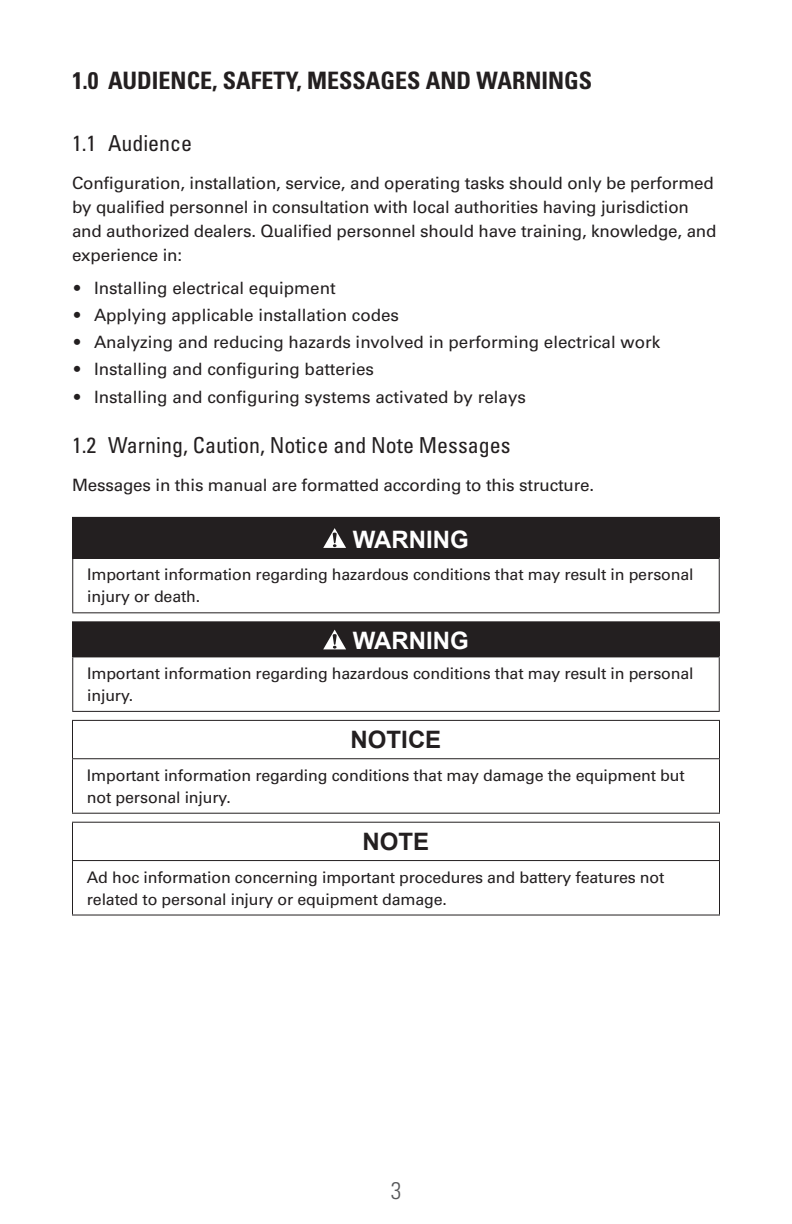
<style>
.page{position:relative;width:792px;height:1224px;background:#fff}
.page>*{position:absolute;margin:0;border:0;box-sizing:border-box;transform-origin:0 0}
.t1{font:700 condensed 24px "Univers LT Std";color:#231f20}
.Warning_Header{font:700 24px "Arial";color:#fff}
.Warning_Header-2{font:700 24px "Arial";color:#231f20}
.t2{font:300 condensed 24px "Univers LT Std";color:#57585a}
.t3{font:condensed 22px "Univers LT Std";color:#231f20}
.Paragraph{font:17px/24px "Univers LT Std";letter-spacing:-.01em;color:#231f20}
.Table_Text{font:16px/22px "Univers LT Std";letter-spacing:-.01em;color:#231f20}
</style>
<div class="page">
<div style="left:73px;top:518px;width:646px;height:40px;background:#231f20"></div>
<hr style="left:72px;top:517px;width:648px;height:1px;background:#231f20">
<hr style="left:72px;top:518px;width:2px;height:40px;background:#231f20">
<hr style="left:718px;top:518px;width:2px;height:40px;background:#231f20">
<hr style="left:72px;top:558px;width:648px;height:1px;background:#231f20">
<hr style="left:72px;top:559px;width:1px;height:53px;background:#231f20">
<hr style="left:719px;top:559px;width:1px;height:53px;background:#231f20">
<hr style="left:72px;top:612px;width:648px;height:1px;background:#231f20">
<svg style="left:323px;top:528px;width:23px;height:20px"></svg>
<div style="left:73px;top:622px;width:646px;height:35px;background:#231f20"></div>
<hr style="left:72px;top:621px;width:648px;height:2px;background:#231f20">
<hr style="left:72px;top:623px;width:2px;height:33px;background:#231f20">
<hr style="left:718px;top:623px;width:2px;height:33px;background:#231f20">
<hr style="left:72px;top:656px;width:648px;height:1px;background:#231f20">
<hr style="left:72px;top:657px;width:1px;height:54px;background:#231f20">
<hr style="left:719px;top:657px;width:1px;height:54px;background:#231f20">
<hr style="left:72px;top:711px;width:648px;height:1px;background:#231f20">
<svg style="left:323px;top:630px;width:23px;height:19px"></svg>
<hr style="left:72px;top:758px;width:648px;height:1px;background:#231f20">
<hr style="left:72px;top:720px;width:648px;height:1px;background:#231f20">
<hr style="left:72px;top:721px;width:1px;height:37px;background:#231f20">
<hr style="left:719px;top:721px;width:1px;height:37px;background:#231f20">
<hr style="left:72px;top:759px;width:1px;height:54px;background:#231f20">
<hr style="left:719px;top:759px;width:1px;height:54px;background:#231f20">
<hr style="left:72px;top:813px;width:648px;height:1px;background:#231f20">
<hr style="left:72px;top:860px;width:648px;height:1px;background:#231f20">
<hr style="left:72px;top:822px;width:648px;height:1px;background:#231f20">
<hr style="left:72px;top:823px;width:1px;height:37px;background:#231f20">
<hr style="left:719px;top:823px;width:1px;height:37px;background:#231f20">
<hr style="left:72px;top:861px;width:1px;height:54px;background:#231f20">
<hr style="left:719px;top:861px;width:1px;height:54px;background:#231f20">
<hr style="left:72px;top:915px;width:648px;height:1px;background:#231f20">
<p class="t1" style="left:72px;top:66px;width:522px">1.0 AUDIENCE, SAFETY, MESSAGES AND WARNINGS</p>
<p class="t3" style="left:72px;top:129px;width:122px">1.1 Audience</p>
<p class="Paragraph" style="left:72px;top:171px;width:646px">Configuration, installation, service, and operating tasks should only be performed by qualified personnel in consultation with local authorities having jurisdiction and authorized dealers. Qualified personnel should have training, knowledge, and experience in:</p>
<p class="Paragraph" style="left:74px;top:276px;width:263px">• Installing electrical equipment</p>
<p class="Paragraph" style="left:74px;top:303px;width:327px">• Applying applicable installation codes</p>
<p class="Paragraph" style="left:74px;top:330px;width:588px">• Analyzing and reducing hazards involved in performing electrical work</p>
<p class="Paragraph" style="left:74px;top:357px;width:302px">• Installing and configuring batteries</p>
<p class="Paragraph" style="left:74px;top:385px;width:454px">• Installing and configuring systems activated by relays</p>
<p class="t3" style="left:72px;top:431px;width:440px">1.2 Warning, Caution, Notice and Note Messages</p>
<p class="Paragraph" style="left:72px;top:473px;width:524px">Messages in this manual are formatted according to this structure.</p>
<p class="Warning_Header" style="left:353px;top:523px;width:117px">WARNING</p>
<p class="Table_Text" style="left:87px;top:564px;width:608px">Important information regarding hazardous conditions that may result in personal injury or death.</p>
<p class="Warning_Header" style="left:353px;top:624px;width:117px">WARNING</p>
<p class="Table_Text" style="left:87px;top:662px;width:608px">Important information regarding hazardous conditions that may result in personal injury.</p>
<p class="Warning_Header-2" style="left:351px;top:723px;width:92px">NOTICE</p>
<p class="Table_Text" style="left:87px;top:764px;width:599px">Important information regarding conditions that may damage the equipment but not personal injury.</p>
<p class="Warning_Header-2" style="left:363px;top:825px;width:68px">NOTE</p>
<p class="Table_Text" style="left:87px;top:866px;width:579px">Ad hoc information concerning important procedures and battery features not related to personal injury or equipment damage.</p>
<h1 class="t2" style="left:391px;top:1176px;width:12px">3</h1>
</div>
